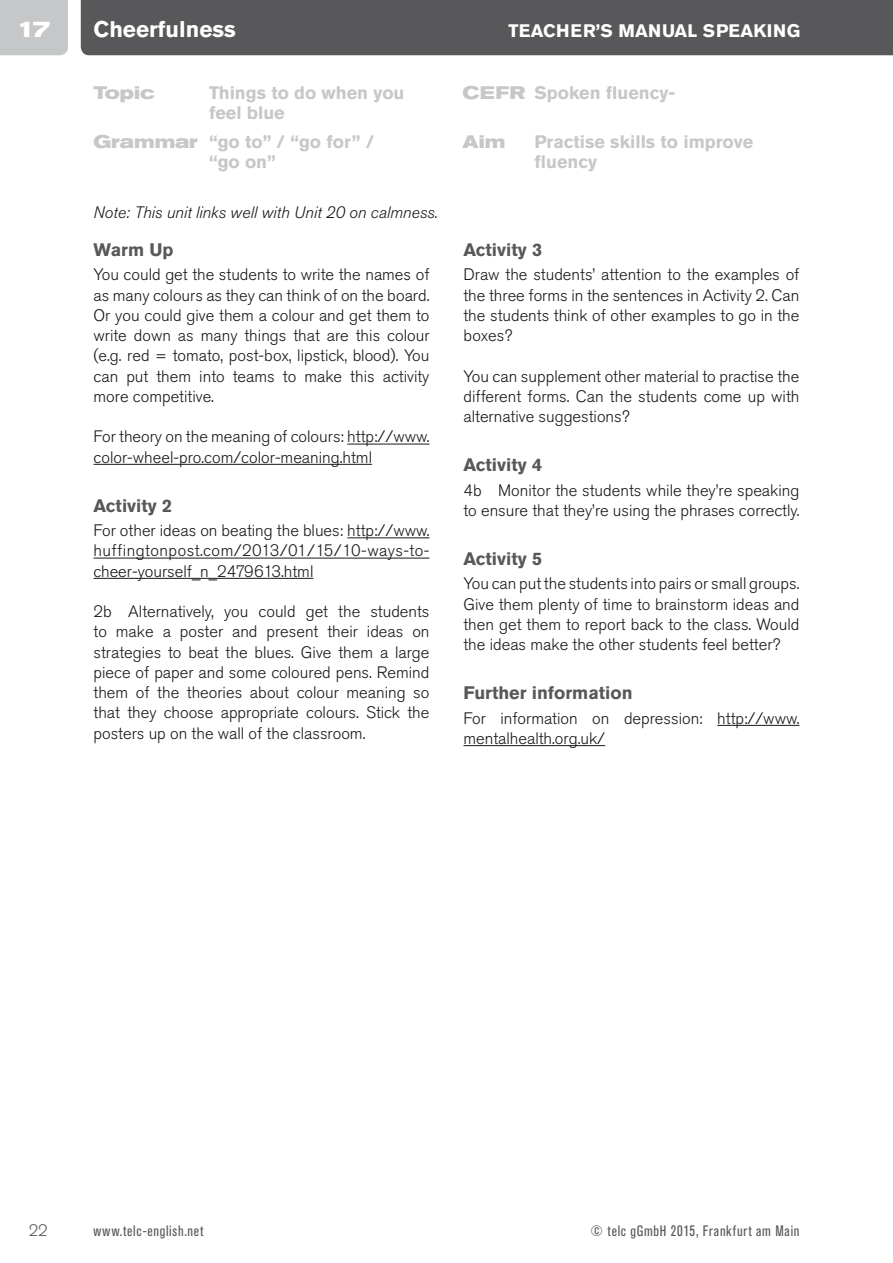
<style>
.page{position:relative;width:893px;height:1263px;background:#fff}
.page>*{position:absolute;margin:0;border:0;box-sizing:border-box;transform-origin:0 0}
.t1{font:700 22.5px "Akzidenz Grotesk Pro";color:#fff}
.t2{font:700 expanded 22.5px "Akzidenz Grotesk Pro";color:#fff}
.t3{font:700 18px/28.8px "Akzidenz Grotesk Pro";color:#c6c7c9}
.t4{font:700 18px "Akzidenz Grotesk Pro";color:#58585a}
.t5{font:700 18px "Akzidenz Grotesk Pro";letter-spacing:.01em;color:#fff}
.t6{font:700 expanded 18px "Akzidenz Grotesk Pro";color:#c6c7c9}
.t7{font:300 16.5px/20.2px "Akzidenz Grotesk Pro";color:#1a171c;text-align:justify}
.t8{font:italic 300 16.5px "Akzidenz Grotesk Pro";color:#1a171c}
.t9{font:300 16.5px "Akzidenz Grotesk Pro";color:#58585a}
.t10{font:condensed 15px "Akzidenz Grotesk Pro";letter-spacing:.05em;color:#58585a}
.s1{font-stretch:expanded}
</style>
<div class="page">
<div style="left:81px;top:0;width:812px;height:55px;background:#58585a"></div>
<div style="left:0;top:0;width:68px;height:55px;background:#c6c7c9"></div>
<hr style="left:717px;top:725px;width:82px;height:1px;background:#1a171c">
<hr style="left:463px;top:745px;width:142px;height:1px;background:#1a171c">
<hr style="left:347px;top:444px;width:82px;height:1px;background:#1a171c">
<hr style="left:94px;top:464px;width:278px;height:1px;background:#1a171c">
<hr style="left:347px;top:537px;width:82px;height:1px;background:#1a171c">
<hr style="left:94px;top:558px;width:335px;height:1px;background:#1a171c">
<hr style="left:94px;top:578px;width:219px;height:1px;background:#1a171c">
<h1 class="t1" style="left:94px;top:15px;width:144px">Cheerfulness</h1>
<h1 class="t2" style="left:17px;top:14px;width:36px">17</h1>
<p class="t5" style="left:509px;top:19px;width:293px">TEACHER’S MANUAL SPEAKING</p>
<p class="t6" style="left:94px;top:81px;width:63px">Topic</p>
<p class="t3" style="left:209px;top:78px;width:197px">Things to do when you</p>
<p class="t3" style="left:463px;top:78px;width:214px"><span class="s1">CEFR</span> Spoken fluency-</p>
<p class="t3" style="left:94px;top:98px;width:282px;text-indent:116px">feel blue<br><span class="s1">Grammar</span> “go to” / “go for” /</p>
<p class="t6" style="left:463px;top:130px;width:44px">Aim</p>
<p class="t3" style="left:535px;top:127px;width:220px">Practise skills to improve</p>
<p class="t3" style="left:209px;top:147px;width:68px">“go on”</p>
<p class="t3" style="left:535px;top:147px;width:64px">fluency</p>
<p class="t8" style="left:94px;top:201px;width:346px">Note: This unit links well with Unit 20 on calmness.</p>
<p class="t4" style="left:94px;top:238px;width:81px">Warm Up</p>
<p class="t7" style="left:94px;top:264px;width:337px">You could get the students to write the names of as many colours as they can think of on the board.<br>Or you could give them a colour and get them to write down as many things that are this colour (e.g. red = tomato, post-box, lipstick, blood). You can put them into teams to make this activity more competitive.</p>
<p class="t7" style="left:94px;top:426px;width:337px">For theory on the meaning of colours: http://www. color-wheel-pro.com/color-meaning.html</p>
<p class="t4" style="left:94px;top:494px;width:80px">Activity 2</p>
<p class="t7" style="left:94px;top:520px;width:338px">For other ideas on beating the blues: http://www. huffingtonpost.com/2013/01/15/10-ways-to&shy;cheer-yourself_n_2479613.html</p>
<p class="t7" style="left:94px;top:601px;width:337px">2b Alternatively, you could get the students to make a poster and present their ideas on strategies to beat the blues. Give them a large piece of paper and some coloured pens. Remind them of the theories about colour meaning so that they choose appropriate colours. Stick the posters up on the wall of the classroom.</p>
<p class="t4" style="left:463px;top:238px;width:80px">Activity 3</p>
<p class="t7" style="left:463px;top:264px;width:337px">Draw the students’ attention to the examples of the three forms in the sentences in Activity 2. Can the students think of other examples to go in the boxes?</p>
<p class="t7" style="left:463px;top:366px;width:337px">You can supplement other material to practise the different forms. Can the students come up with alternative suggestions?</p>
<p class="t4" style="left:463px;top:453px;width:80px">Activity 4</p>
<p class="t7" style="left:463px;top:480px;width:337px">4b Monitor the students while they’re speaking to ensure that they’re using the phrases correctly.</p>
<p class="t4" style="left:463px;top:547px;width:80px">Activity 5</p>
<p class="t7" style="left:463px;top:574px;width:337px">You can put the students into pairs or small groups.<br>Give them plenty of time to brainstorm ideas and then get them to report back to the class. Would the ideas make the other students feel better?</p>
<p class="t4" style="left:463px;top:681px;width:171px">Further information</p>
<p class="t7" style="left:463px;top:708px;width:337px">For information on depression: http://www. mentalhealth.org.uk/</p>
<p class="t9" style="left:29px;top:1219px;width:21px">22</p>
<p class="t10" style="left:94px;top:1221px;width:112px">www.telc-english.net</p>
<p class="t10" style="left:591px;top:1221px;width:210px">© telc gGmbH 2015, Frankfurt am Main</p>
</div>
